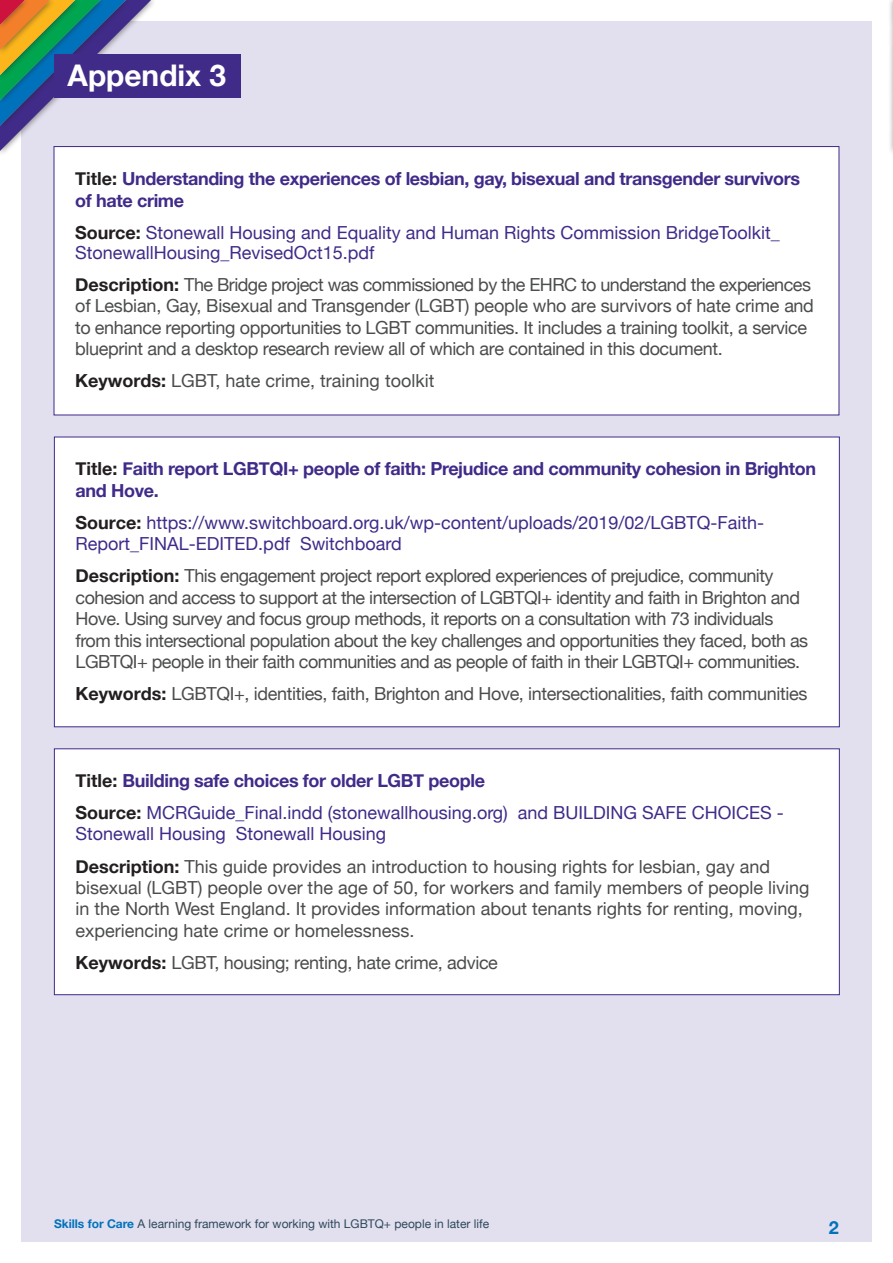
<style>
.page{position:relative;width:893px;height:1263px;background:#fff}
.page>*{position:absolute;margin:0;border:0;box-sizing:border-box;transform-origin:0 0}
.t1{font:700 29.85px "Helvetica Neue";color:#fff}
.t2{font:18px/21.5px "Helvetica Neue";letter-spacing:-.02em;color:#4b4c4d}
.t3{font:18px/21.6px "Helvetica Neue";color:#4b4c4d}
.t4{font:18px/20.1px "Helvetica Neue";color:#402b89}
.t5{font:700 18px/21.6px "Helvetica Neue";letter-spacing:-.02em;color:#402b89}
.t6{font:700 18px "Helvetica Neue";color:#0072bc}
.t7{font:12px "Helvetica Neue";color:#2d495c}
.s1{color:#231f20}
.s2{font-weight:700;color:#231f20}
.s3{font-family:"Helvetica Neue LT Std"}
.s4{font-weight:700}
.s5{color:#402b89}
.s6{font-weight:700;color:#0072bc}
</style>
<div class="page">
<div style="left:21px;top:21px;width:851px;height:1221px;background:#e2dfee"></div>
<div style="left:0;top:0;width:157px;height:157px;background:#231f20;opacity:.5"></div>
<svg style="left:0;top:0;width:151px;height:151px"></svg>
<div style="left:888px;top:0;width:5px;height:157px;background:#231f20;opacity:.5"></div>
<div style="left:888px;top:0;width:5px;height:131px;background:#f1f0f0"></div>
<div style="left:888px;top:0;width:5px;height:31px;background:#231f20;opacity:.5"></div>
<svg style="left:892px;top:0;width:1px;height:151px"></svg>
<div style="left:54px;top:54px;width:186px;height:43px;background:#402b89"></div>
<div style="left:54px;top:146px;width:785px;height:269px;background:#fff;border:1px solid #402b89"></div>
<div style="left:54px;top:437px;width:786px;height:290px;background:#fff"></div>
<div style="left:54px;top:748px;width:786px;height:247px;background:#fff;border:1px solid #402b89"></div>
<h1 class="t1" style="left:68px;top:52px;width:160px">Appendix 3</h1>
<p class="t5" style="left:75px;top:168px;width:726px"><span class="s1">Title:</span> Understanding the experiences of lesbian, gay, bisexual and transgender survivors of hate crime</p>
<p class="t4" style="left:75px;top:223px;width:706px"><span class="s2">Source:</span> Stonewall Housing and Equality and Human Rights Commission BridgeToolkit_<br>StonewallHousing_RevisedOct15.pdf</p>
<p class="t2" style="left:75px;top:275px;width:740px"><span class="s2">Description:</span> The Bridge project was commissioned by the EHRC to understand the experiences of Lesbian, Gay, Bisexual and Transgender (LGBT) people who are survivors of hate crime and to enhance reporting opportunities to LGBT communities<span class="s3">. It</span> includes a training toolkit, a service blueprint and a desktop research review all of which are contained in this document.</p>
<p class="t3" style="left:75px;top:371px;width:361px"><span class="s2">Keywords:</span> LGBT<span class="s3">,</span> hate crime<span class="s3">,</span> training toolkit</p>
<p class="t5" style="left:76px;top:459px;width:742px"><span class="s1">Title:</span> Faith report LGBTQI+ people of faith: Prejudice and community cohesion in Brighton and Hove.</p>
<p class="t4" style="left:76px;top:513px;width:690px;line-height:21.1px"><span class="s2">Source:</span> https://www.switchboard.org.uk/wp-content/uploads/2019/02/LGBTQ-Faith-<br>Report_FINAL-EDITED.pdf Switchboard</p>
<p class="t2" style="left:76px;top:566px;width:734px"><span class="s2">Description:</span> This engagement project report explored experiences of prejudice, community cohesion and access to support at the intersection of LGBTQI+ identity and faith in Brighton and Hove. Using survey and focus group methods, it reports on a consultation with 73 individuals from this intersectional population about the key challenges and opportunities they faced, both as LGBTQI+ people in their faith communities and as people of faith in their LGBTQI+ communities.</p>
<p class="t2" style="left:76px;top:684px;width:733px"><span class="s2">Keywords:</span> LGBTQI+<span class="s3">,</span> identities<span class="s3">,</span> faith<span class="s3">,</span> Brighton and Hove<span class="s3">,</span> intersectionalities<span class="s3">,</span> faith communities</p>
<p class="t4" style="left:76px;top:766px;width:710px;line-height:32.1px"><span class="s2">Title:</span> <span class="s4">Building safe choices for older LGBT people<br></span><span class="s2">Source:</span> MCRGuide_Final.indd (stonewallhousing.org) and BUILDING SAFE CHOICES -</p>
<p class="t3" style="left:76px;top:819px;width:696px;line-height:32.1px"><span class="s5">Stonewall Housing Stonewall Housing<br></span><span class="s2">Description:</span> This guide provides an introduction to housing rights for lesbian, gay and</p>
<p class="t3" style="left:76px;top:877px;width:735px">bisexual (LGBT) people over the age of 50, for workers and family members of people living in the North West England. It provides information about tenants rights for renting, moving, experiencing hate crime or homelessness.</p>
<p class="t2" style="left:76px;top:953px;width:424px"><span class="s2">Keywords:</span> LGBT<span class="s3">,</span> housing; renting<span class="s3">,</span> hate crime<span class="s3">,</span> advice</p>
<p class="t7" style="left:54px;top:1215px;width:437px"><span class="s6">Skills for Care</span> A learning framework for working with LGBTQ+ people in later life</p>
<p class="t6" style="left:829px;top:1213px;width:12px">2</p>
</div>
